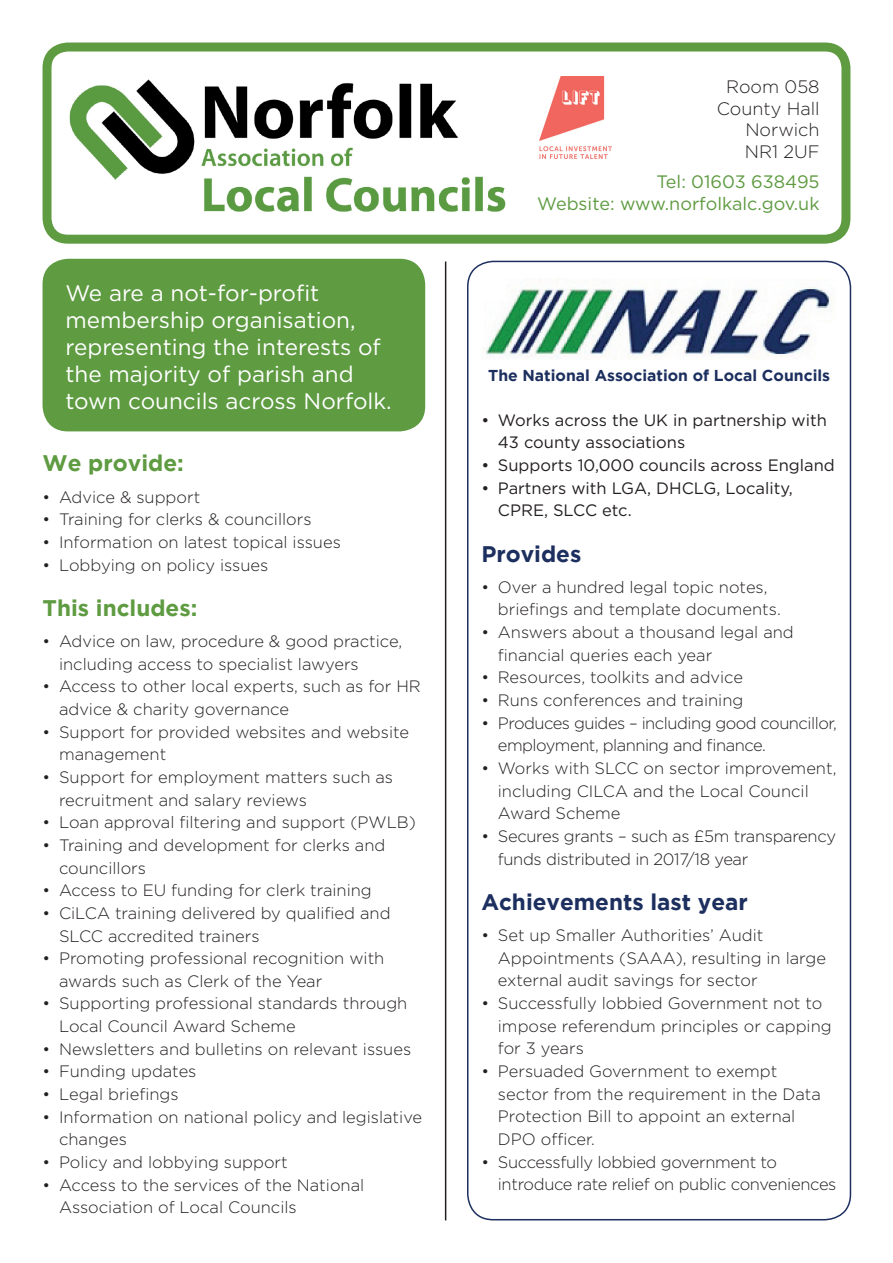
<style>
.page{position:relative;width:893px;height:1263px;background:#fff}
.page>*{position:absolute;margin:0;border:0;box-sizing:border-box;transform-origin:0 0}
.t1{font:22.5px/27px "Gotham";color:#fff}
.t2{font:700 22.5px "Gotham";color:#1c2f5e}
.t3{font:700 22.5px "Gotham";color:#5e9b41}
.t4{font:18px "Gotham";color:#5e9b41}
.t5{font:300 18px "Gotham";color:#231f20}
.t6{font:300 16.5px/22.6px "Gotham";color:#231f20}
.t7{font:300 16.5px/22.6px "Gotham";letter-spacing:-.02em;color:#231f20}
.t8{font:16.5px/22.6px "Gotham";color:#231f20}
.t9{font:300 16.5px/22.6px "Gotham";letter-spacing:-.03em;color:#231f20}
.t10{font:700 15.75px "Gotham";color:#1c2f5e}
</style>
<div class="page">
<div style="left:43px;top:43px;width:807px;height:201px;border:9px solid #5e9b41;border-radius:21px"></div>
<div style="left:43px;top:259px;width:382px;height:172px;background:#5e9b41;border-radius:26px"></div>
<div style="left:467px;top:261px;width:384px;height:959px;border:2px solid #1c2f5e;border-radius:26px"></div>
<img style="left:69px;top:79px;width:437px;height:133px">
<hr style="left:445px;top:261px;width:1px;height:959px;background:#231f20">
<img style="left:485px;top:279px;width:345px;height:80px">
<img style="left:539px;top:77px;width:72px;height:82px">
<p class="t1" style="left:65px;top:279px;width:328px">We are a not-for-profit membership organisation, representing the interests of the majority of parish and town councils across Norfolk.</p>
<p class="t3" style="left:43px;top:450px;width:143px">We provide:</p>
<p class="t6" style="left:43px;top:485px;width:159px">• Advice &amp; support</p>
<p class="t6" style="left:43px;top:508px;width:271px">• Training for clerks &amp; councillors</p>
<p class="t6" style="left:43px;top:530px;width:300px">• Information on latest topical issues</p>
<p class="t6" style="left:43px;top:553px;width:227px">• Lobbying on policy issues</p>
<p class="t3" style="left:43px;top:595px;width:156px">This includes:</p>
<p class="t6" style="left:59px;top:629px;width:345px;text-indent:-16px">• Advice on law, procedure &amp; good practice, including access to specialist lawyers</p>
<p class="t6" style="left:59px;top:675px;width:363px;text-indent:-16px">• Access to other local experts, such as for HR advice &amp; charity governance</p>
<p class="t6" style="left:59px;top:720px;width:352px;text-indent:-16px">• Support for provided websites and website management</p>
<p class="t6" style="left:59px;top:765px;width:336px;text-indent:-16px">• Support for employment matters such as recruitment and salary reviews</p>
<p class="t6" style="left:43px;top:811px;width:375px">• Loan approval filtering and support (PWLB)</p>
<p class="t6" style="left:59px;top:833px;width:328px;text-indent:-16px">• Training and development for clerks and councillors</p>
<p class="t6" style="left:43px;top:878px;width:331px">• Access to EU funding for clerk training</p>
<p class="t6" style="left:59px;top:901px;width:333px;text-indent:-16px">• CiLCA training delivered by qualified and<br>SLCC accredited trainers</p>
<p class="t6" style="left:59px;top:946px;width:327px;text-indent:-16px">• Promoting professional recognition with awards such as Clerk of the Year</p>
<p class="t6" style="left:59px;top:992px;width:350px;text-indent:-16px">• Supporting professional standards through<br>Local Council Award Scheme</p>
<p class="t6" style="left:43px;top:1037px;width:370px">• Newsletters and bulletins on relevant issues</p>
<p class="t6" style="left:43px;top:1060px;width:155px">• Funding updates</p>
<p class="t6" style="left:43px;top:1082px;width:138px">• Legal briefings</p>
<p class="t6" style="left:59px;top:1105px;width:365px;text-indent:-16px">• Information on national policy and legislative changes</p>
<p class="t6" style="left:43px;top:1150px;width:247px">• Policy and lobbying support</p>
<p class="t6" style="left:59px;top:1173px;width:307px;text-indent:-16px">• Access to the services of the National<br>Association of Local Councils</p>
<p class="t5" style="left:726px;top:76px;width:95px">Room 058</p>
<p class="t5" style="left:717px;top:97px;width:104px">County Hall</p>
<p class="t5" style="left:745px;top:119px;width:76px">Norwich</p>
<p class="t5" style="left:745px;top:140px;width:76px">NR1 2UF</p>
<p class="t4" style="left:657px;top:170px;width:165px">Tel: 01603 638495</p>
<p class="t4" style="left:537px;top:192px;width:284px">Website: www.norfolkalc.gov.uk</p>
<p class="t10" style="left:488px;top:367px;width:343px">The National Association of Local Councils</p>
<p class="t8" style="left:498px;top:408px;width:331px;text-indent:-16px">• Works across the UK in partnership with<br>43 county associations</p>
<p class="t8" style="left:481px;top:453px;width:355px">• Supports 10,000 councils across England</p>
<p class="t8" style="left:498px;top:476px;width:296px;text-indent:-16px">• Partners with LGA, DHCLG, Locality,<br>CPRE, SLCC etc.</p>
<p class="t2" style="left:481px;top:541px;width:101px">Provides</p>
<p class="t6" style="left:498px;top:575px;width:284px;text-indent:-16px">• Over a hundred legal topic notes, briefings and template documents.</p>
<p class="t6" style="left:498px;top:620px;width:297px;text-indent:-16px">• Answers about a thousand legal and financial queries each year</p>
<p class="t6" style="left:481px;top:666px;width:263px">• Resources, toolkits and advice</p>
<p class="t6" style="left:481px;top:688px;width:264px">• Runs conferences and training</p>
<p class="t9" style="left:498px;top:711px;width:340px;text-indent:-16px">• Produces guides – including good councillor, employment, planning and finance.</p>
<p class="t6" style="left:498px;top:756px;width:340px;text-indent:-16px">• Works with SLCC on sector improvement, including CILCA and the Local Council<br>Award Scheme</p>
<p class="t7" style="left:498px;top:824px;width:340px;text-indent:-16px">• Secures grants – such as £5m transparency funds distributed in 2017/18 year</p>
<p class="t2" style="left:481px;top:889px;width:268px">Achievements last year</p>
<p class="t6" style="left:498px;top:923px;width:330px;text-indent:-16px">• Set up Smaller Authorities’ Audit<br>Appointments (SAAA), resulting in large external audit savings for sector</p>
<p class="t6" style="left:498px;top:991px;width:335px;text-indent:-16px">• Successfully lobbied Government not to impose referendum principles or capping for 3 years</p>
<p class="t6" style="left:498px;top:1059px;width:324px;text-indent:-16px">• Persuaded Government to exempt sector from the requirement in the Data<br>Protection Bill to appoint an external<br>DPO officer.</p>
<p class="t7" style="left:498px;top:1150px;width:340px;text-indent:-16px">• Successfully lobbied government to introduce rate relief on public conveniences</p>
</div>
